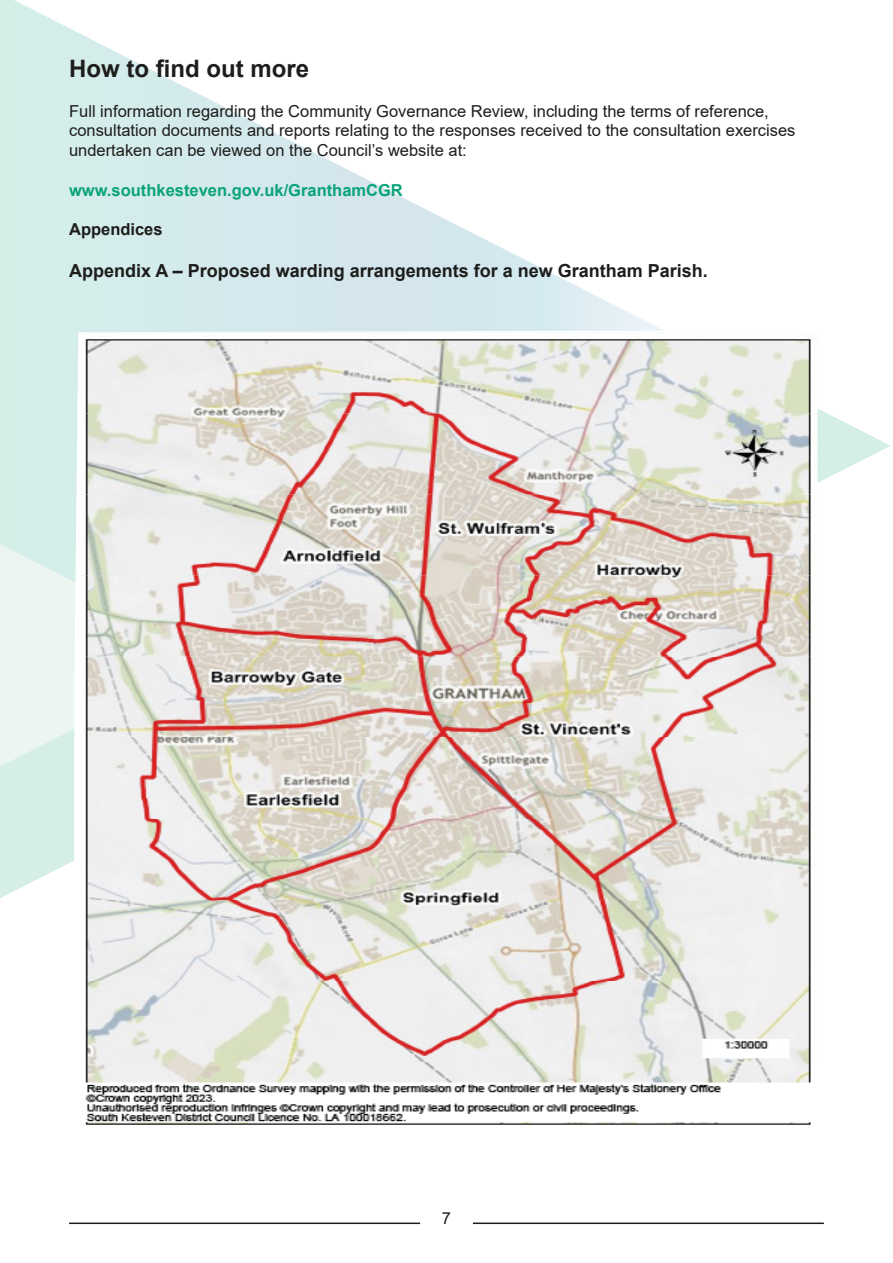
<style>
.page{position:relative;width:893px;height:1263px;background:#fff}
.page>*{position:absolute;margin:0;border:0;box-sizing:border-box;transform-origin:0 0}
.t1{font:700 24px "Arial";color:#1d1d1b}
.t2{font:700 18px "Arial";color:#1d1d1b}
.t3{font:16.5px/19.8px "Arial";color:#1d1d1b}
.t4{font:700 16.5px "Arial";color:#0aa37a}
.t5{font:700 16.5px "Arial";color:#1d1d1b}
</style>
<div class="page">
<svg style="left:0;top:768px;width:74px;height:130px;background:#daf1eb"></svg>
<svg style="left:817px;top:408px;width:74px;height:75px"></svg>
<svg style="left:0;top:0;width:662px;height:655px"></svg>
<hr style="left:69px;top:1222px;width:351px;height:2px;background:#1d1d1b">
<hr style="left:473px;top:1222px;width:351px;height:2px;background:#1d1d1b">
<img style="left:74px;top:330px;width:743px;height:795px">
<p class="t1" style="left:69px;top:52px;width:242px">How to find out more</p>
<p class="t3" style="left:69px;top:101px;width:728px">Full information regarding the Community Governance Review, including the terms of reference, consultation documents and reports relating to the responses received to the consultation exercises undertaken can be viewed on the Council’s website at:</p>
<p class="t4" style="left:69px;top:178px;width:335px">www.southkesteven.gov.uk/GranthamCGR</p>
<p class="t5" style="left:69px;top:218px;width:95px">Appendices</p>
<p class="t2" style="left:69px;top:258px;width:640px">Appendix A – Proposed warding arrangements for a new Grantham Parish.</p>
<p class="t3" style="left:442px;top:1208px;width:11px">7</p>
</div>
